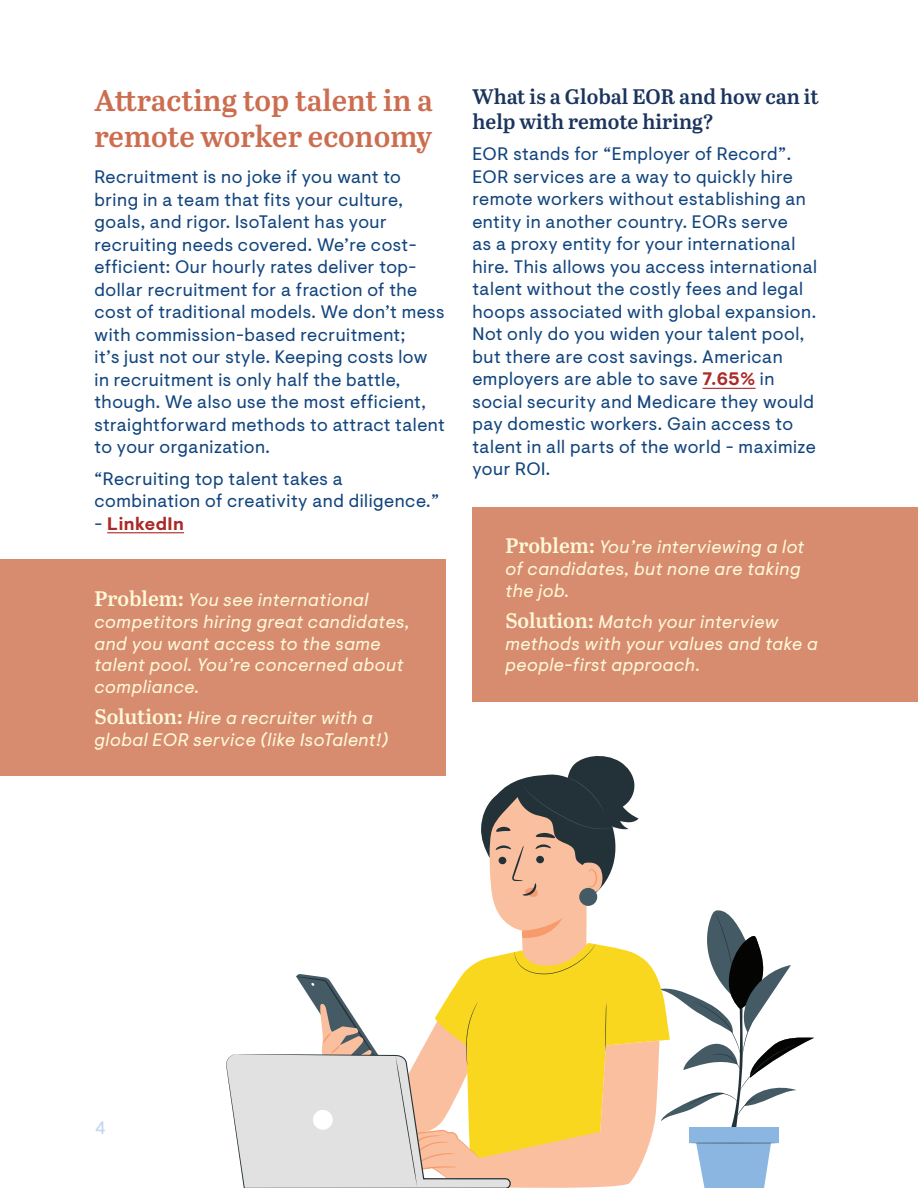
<style>
.page{position:relative;width:918px;height:1188px;background:#fff}
.page>*{position:absolute;margin:0;border:0;box-sizing:border-box;transform-origin:0 0}
.t1{font:600 30px/36px "Abril Text";color:#cc6d4f}
.t2{font:600 21px/25.2px "Abril Text";color:#1a345d}
.t3{font:18px/22.5px "Visuelt Pro";letter-spacing:.03em;color:#12457e}
.t4{font:italic 18px/21.6px "Visuelt Pro";letter-spacing:.03em;color:#fef9d8}
.t5{font:700 18px "Visuelt Pro";letter-spacing:.03em;color:#aa2a28}
.t6{font:18px "Visuelt Pro";color:#c2d6ee}
.s1{font-weight:400;color:#12457e}
.s2{font-family:"Abril Text";font-weight:600;font-style:normal;font-size:21px}
.s3{font-weight:700;color:#aa2a28}
</style>
<div class="page">
<hr style="left:107px;top:532px;width:77px;height:1px;background:#aa2a28">
<hr style="left:703px;top:388px;width:53px;height:1px;background:#aa2a28">
<div style="left:0;top:560px;width:446px;height:216px;background:#d78c70"></div>
<div style="left:472px;top:507px;width:446px;height:195px;background:#d78c70"></div>
<svg style="left:226px;top:756px;width:588px;height:432px"></svg>
<h1 class="t1" style="left:94px;top:81px;width:340px">Attracting top talent in a remote worker economy</h1>
<p class="t3" style="left:94px;top:166px;width:352px">Recruitment is no joke if you want to bring in a team that fits your culture, goals, and rigor. IsoTalent has your recruiting needs covered. We’re cost&shy;efficient: Our hourly rates deliver top&shy;dollar recruitment for a fraction of the cost of traditional models. We don’t mess with commission-based recruitment;<br>it’s just not our style. Keeping costs low in recruitment is only half the battle, though. We also use the most efficient, straightforward methods to attract talent to your organization.</p>
<p class="t3" style="left:94px;top:468px;width:346px">“Recruiting top talent takes a combination of creativity and diligence.”</p>
<p class="t5" style="left:94px;top:513px;width:91px"><span class="s1">-</span> LinkedIn</p>
<p class="t4" style="left:94px;top:590px;width:317px"><span class="s2">Problem:</span> You see international competitors hiring great candidates, and you want access to the same talent pool. You’re concerned about compliance.</p>
<p class="t4" style="left:94px;top:708px;width:295px"><span class="s2">Solution:</span> Hire a recruiter with a global EOR service (like IsoTalent!)</p>
<p class="t2" style="left:472px;top:83px;width:348px">What is a Global EOR and how can it help with remote hiring?</p>
<p class="t3" style="left:472px;top:143px;width:346px">EOR stands for “Employer of Record”.<br>EOR services are a way to quickly hire remote workers without establishing an entity in another country. EORs serve<br>as a proxy entity for your international hire. This allows you access international talent without the costly fees and legal hoops associated with global expansion.<br>Not only do you widen your talent pool, but there are cost savings. American employers are able to save <span class="s3">7.65%</span> in social security and Medicare they would pay domestic workers. Gain access to talent in all parts of the world - maximize your ROI.</p>
<p class="t4" style="left:505px;top:537px;width:300px"><span class="s2">Problem:</span> You’re interviewing a lot of candidates, but none are taking the job.</p>
<p class="t4" style="left:505px;top:612px;width:314px"><span class="s2">Solution:</span> Match your interview methods with your values and take a people-first approach.</p>
<p class="t6" style="left:95px;top:1118px;width:12px">4</p>
</div>
